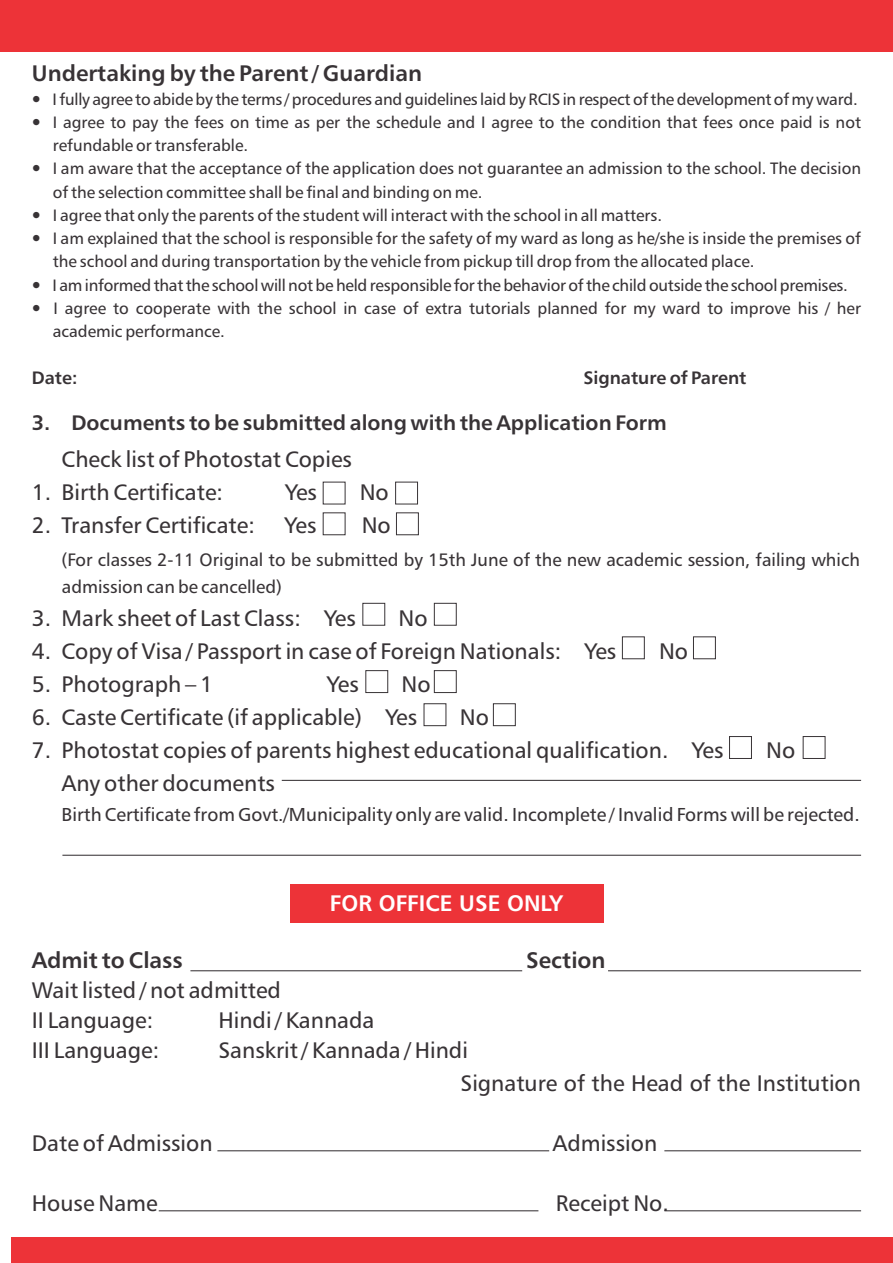
<style>
.page{position:relative;width:893px;height:1263px;background:#fff}
.page>*{position:absolute;margin:0;border:0;box-sizing:border-box;transform-origin:0 0}
.t1{font:22.5px/30px "Humanist 777 BT Roman B";color:#383336}
.t2{font:22.5px "Humanist 777 BT Bold B";color:#383336}
.t3{font:22.5px "Humanist 777 BT Bold B";color:#fff}
.t4{font:21px "Humanist 777 BT Bold B";color:#383336}
.t5{font:18.75px "Humanist 777 BT Roman B";color:#383336}
.t6{font:18px/27px "Humanist 777 BT Roman B";color:#383336}
.t7{font:18px "Humanist 777 BT Bold B";color:#383336}
.t8{font:16.5px/23.2px "Humanist 777 BT Roman B";color:#383336}
</style>
<div class="page">
<div style="left:290px;top:884px;width:313px;height:38px;background:#ed3338"></div>
<div style="left:0;top:0;width:893px;height:51px;background:#ed3338"></div>
<div style="left:11px;top:1237px;width:882px;height:26px;background:#ed3338"></div>
<div style="left:395px;top:482px;width:23px;height:22px;border:1px solid #383336"></div>
<div style="left:396px;top:512px;width:23px;height:23px;border:1px solid #383336"></div>
<div style="left:362px;top:603px;width:23px;height:23px;border:1px solid #383336"></div>
<div style="left:434px;top:603px;width:23px;height:23px;border:1px solid #383336"></div>
<div style="left:622px;top:636px;width:23px;height:23px;border:1px solid #383336"></div>
<div style="left:693px;top:636px;width:23px;height:23px;border:1px solid #383336"></div>
<div style="left:365px;top:670px;width:23px;height:23px;border:1px solid #383336"></div>
<div style="left:434px;top:670px;width:23px;height:23px;border:1px solid #383336"></div>
<div style="left:424px;top:703px;width:22px;height:23px;border:1px solid #383336"></div>
<div style="left:493px;top:703px;width:23px;height:23px;border:1px solid #383336"></div>
<div style="left:729px;top:736px;width:23px;height:23px;border:1px solid #383336"></div>
<div style="left:803px;top:736px;width:22px;height:23px;border:1px solid #383336"></div>
<hr style="left:282px;top:780px;width:579px;height:1px;background:#383336">
<hr style="left:608px;top:970px;width:253px;height:1px;background:#383336">
<hr style="left:190px;top:970px;width:332px;height:1px;background:#383336">
<hr style="left:217px;top:1150px;width:332px;height:1px;background:#383336">
<hr style="left:664px;top:1150px;width:197px;height:1px;background:#383336">
<hr style="left:159px;top:1210px;width:379px;height:1px;background:#383336">
<hr style="left:664px;top:1210px;width:197px;height:1px;background:#383336">
<hr style="left:62px;top:855px;width:799px;height:1px;background:#383336">
<h1 class="t2" style="left:32px;top:64px;width:392px">Undertaking by the Parent / Guardian</h1>
<p class="t8" style="left:53px;top:89px;width:810px">I fully agree to abide by the terms / procedures and guidelines laid by RCIS in respect of the development of my ward.<br>I agree to pay the fees on time as per the schedule and I agree to the condition that fees once paid is not refundable or transferable.<br>I am aware that the acceptance of the application does not guarantee an admission to the school. The decision of the selection committee shall be final and binding on me.<br>I agree that only the parents of the student will interact with the school in all matters.<br>I am explained that the school is responsible for the safety of my ward as long as he/she is inside the premises of the school and during transportation by the vehicle from pickup till drop from the allocated place.<br>I am informed that the school will not be held responsible for the behavior of the child outside the school premises.<br>I agree to cooperate with the school in case of extra tutorials planned for my ward to improve his / her academic performance.</p>
<p class="t7" style="left:32px;top:370px;width:47px">Date:</p>
<p class="t7" style="left:583px;top:370px;width:165px">Signature of Parent</p>
<p class="t4" style="left:32px;top:414px;width:636px">3. Documents to be submitted along with the Application Form</p>
<h1 class="t1" style="left:62px;top:446px;width:292px">Check list of Photostat Copies</h1>
<h1 class="t1" style="left:32px;top:479px;width:193px">1. Birth Certificate:</h1>
<h1 class="t1" style="left:285px;top:479px;width:33px">Yes</h1>
<h1 class="t1" style="left:360px;top:479px;width:31px">No</h1>
<h1 class="t1" style="left:32px;top:512px;width:225px">2. Transfer Certificate:</h1>
<h1 class="t1" style="left:285px;top:512px;width:33px">Yes</h1>
<h1 class="t1" style="left:362px;top:512px;width:31px">No</h1>
<p class="t6" style="left:62px;top:548px;width:800px">(For classes 2-11 Original to be submitted by 15th June of the new academic session, failing which admission can be cancelled)</p>
<h1 class="t1" style="left:32px;top:605px;width:326px">3. Mark sheet of Last Class: Yes</h1>
<h1 class="t1" style="left:399px;top:605px;width:31px">No</h1>
<h1 class="t1" style="left:32px;top:638px;width:586px">4. Copy of Visa / Passport in case of Foreign Nationals: Yes</h1>
<h1 class="t1" style="left:659px;top:638px;width:31px">No</h1>
<h1 class="t1" style="left:32px;top:671px;width:183px">5. Photograph – 1</h1>
<h1 class="t1" style="left:327px;top:671px;width:33px">Yes</h1>
<h1 class="t1" style="left:401px;top:671px;width:31px">No</h1>
<h1 class="t1" style="left:32px;top:704px;width:387px">6. Caste Certificate (if applicable) Yes</h1>
<h1 class="t1" style="left:460px;top:704px;width:31px">No</h1>
<h1 class="t1" style="left:32px;top:737px;width:693px">7. Photostat copies of parents highest educational qualification. Yes</h1>
<h1 class="t1" style="left:766px;top:737px;width:31px">No</h1>
<h1 class="t1" style="left:62px;top:770px;width:215px">Any other documents</h1>
<p class="t5" style="left:62px;top:807px;width:800px">Birth Certificate from Govt./Municipality only are valid. Incomplete / Invalid Forms will be rejected.</p>
<h1 class="t3" style="left:330px;top:894px;width:234px">FOR OFFICE USE ONLY</h1>
<h1 class="t2" style="left:32px;top:951px;width:152px">Admit to Class</h1>
<h1 class="t2" style="left:526px;top:951px;width:81px">Section</h1>
<h1 class="t1" style="left:32px;top:977px;width:251px">Wait listed / not admitted<br>II Language:</h1>
<h1 class="t1" style="left:218px;top:1007px;width:157px">Hindi / Kannada</h1>
<h1 class="t1" style="left:32px;top:1037px;width:129px">III Language:</h1>
<h1 class="t1" style="left:460px;top:1035px;width:402px;line-height:33px;text-indent:-242px">Sanskrit / Kannada / Hindi<br>Signature of the Head of the Institution</h1>
<h1 class="t1" style="left:32px;top:1130px;width:182px">Date of Admission</h1>
<h1 class="t1" style="left:552px;top:1130px;width:106px">Admission</h1>
<h1 class="t1" style="left:32px;top:1190px;width:127px">House Name</h1>
<h1 class="t1" style="left:556px;top:1190px;width:115px">Receipt No.</h1>
</div>
